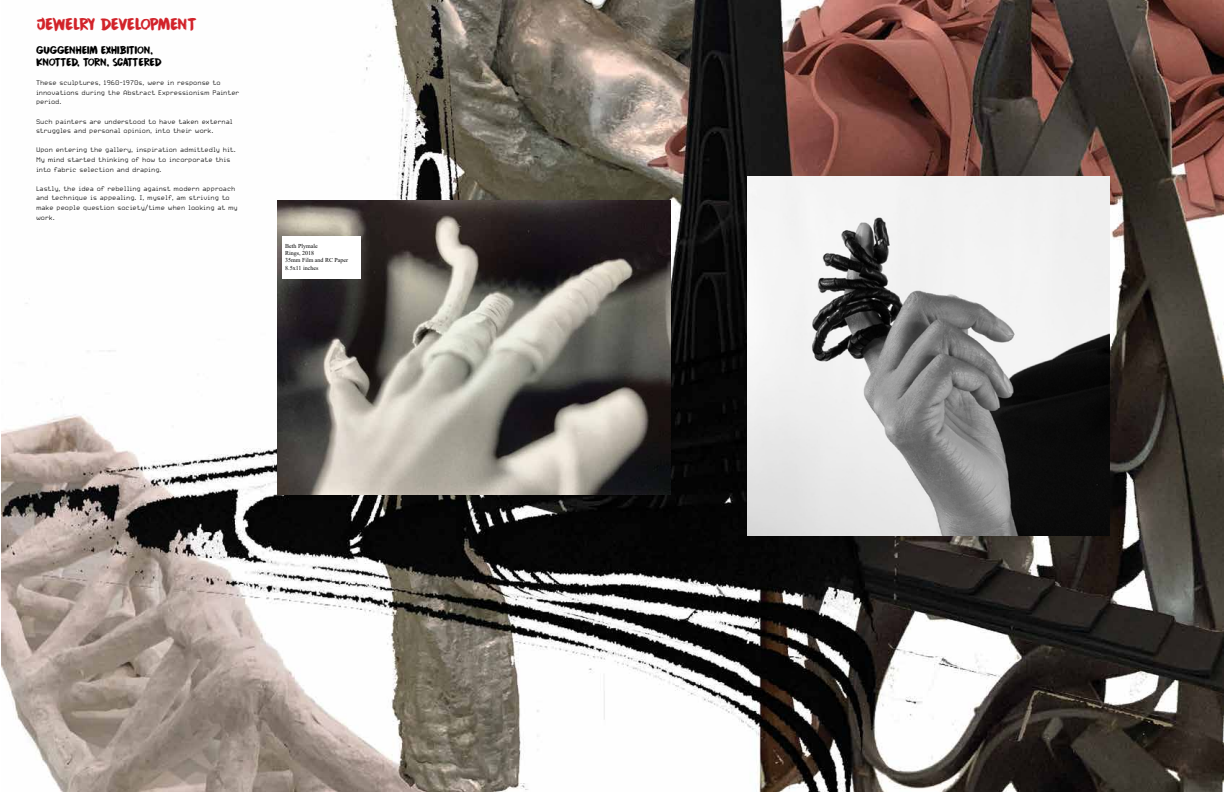
<style>
.page{position:relative;width:1224px;height:792px;background:#fff}
.page>*{position:absolute;margin:0;border:0;box-sizing:border-box;transform-origin:0 0}
.t1{font:15px "DK Cinnabar Brush";letter-spacing:-.065em;color:#d2232a}
.t2{font:10px/12px "DK Cinnabar Brush";letter-spacing:-.065em;color:#000}
.t3{font:100 8px/9.6px "Carbon";color:#000}
.t4{font:6px/7.2px "Times New Roman";color:#000}
</style>
<div class="page">
<img style="left:1px;top:0;width:1223px;height:792px">
<img style="left:278px;top:200px;width:392px;height:295px">
<div style="left:282px;top:237px;width:79px;height:42px;background:#fff"></div>
<img style="left:747px;top:177px;width:362px;height:358px">
<h1 class="t1" style="left:36px;top:14px;width:162px">JEWELRY DEVELOPMENT</h1>
<p class="t2" style="left:36px;top:44px;width:127px">GUGGENHEIM EXHIBITION,<br>KNOTTED, TORN, SCATTERED</p>
<p class="t3" style="left:36px;top:78px;width:205px">These sculptures, 1960-1970s, were in response to innovations during the Abstract Expressionism Painter period.</p>
<p class="t3" style="left:36px;top:116px;width:198px">Such painters are understood to have taken external struggles and personal opinion, into their work.</p>
<p class="t3" style="left:36px;top:145px;width:201px">Upon entering the gallery, inspiration admittedly hit.<br>My mind started thinking of how to incorporate this into fabric selection and draping.</p>
<p class="t3" style="left:36px;top:184px;width:203px">Lastly, the idea of rebelling against modern approach and technique is appealing. I, myself, am striving to make people question society/time when looking at my work.</p>
<p class="t4" style="left:285px;top:242px;width:65px">Beth Plymale<br>Rings, 2018<br>35mm Film and RC Paper<br>8.5x11 inches</p>
</div>
